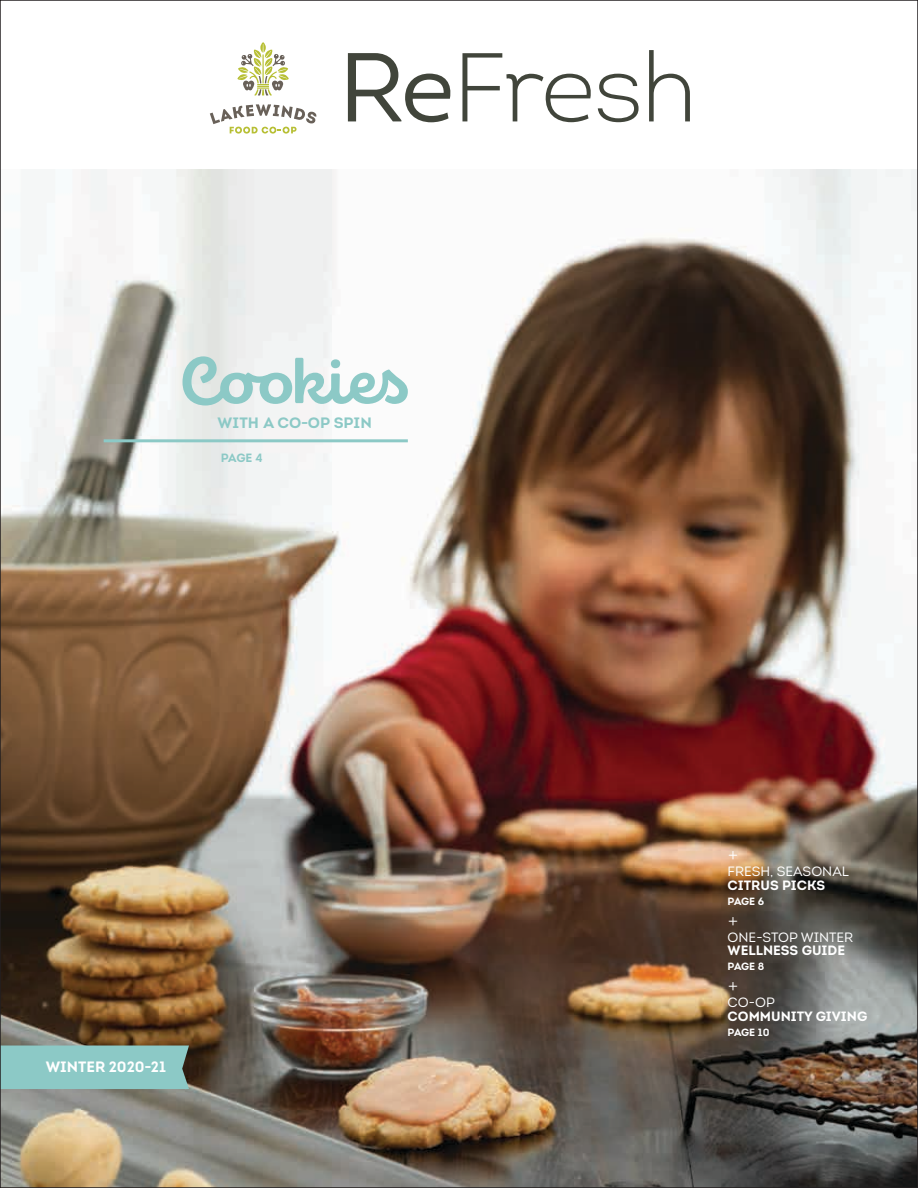
<style>
.page{position:relative;width:918px;height:1188px;background:#fff}
.page>*{position:absolute;margin:0;border:0;box-sizing:border-box;transform-origin:0 0}
.t1{font:300 97.5px "Intro";letter-spacing:-.03em;color:#41453b}
.t2{font:24px "Intro Light Caps";color:#fff}
.t3{font:15px "Intro Bold Caps";color:#8cc9c6}
.t4{font:15px "Intro Bold Caps";color:#fff}
.t5{font:13.5px "Intro Bold Caps";color:#fff}
.t6{font:13.5px "Intro Book Caps";color:#fff}
.t7{font:12px "Intro Bold Caps";color:#8cc9c6}
.t8{font:10.5px "Intro Bold Caps";letter-spacing:-.02em;color:#fff}
.s1{font-weight:400}
</style>
<div class="page">
<img style="left:3px;top:169px;width:912px;height:1016px">
<svg style="left:210px;top:104px;width:107px;height:30px"></svg>
<svg style="left:237px;top:42px;width:52px;height:53px"></svg>
<div style="left:3px;top:1046px;width:186px;height:43px;background:#8cc9c6"></div>
<svg style="left:183px;top:356px;width:225px;height:50px"></svg>
<hr style="left:104px;top:439px;width:304px;height:3px;background:#8cc9c6">
<h1 class="t1" style="left:339px;top:27px;width:360px"><span class="s1">Re</span>Fresh</h1>
<p class="t3" style="left:217px;top:414px;width:156px">WITH A CO-OP SPIN</p>
<p class="t7" style="left:221px;top:450px;width:43px">PAGE 4</p>
<p class="t4" style="left:46px;top:1057px;width:122px">WINTER 2020-21</p>
<h2 class="t2" style="left:728px;top:841px;width:13px">+</h2>
<p class="t6" style="left:728px;top:863px;width:123px">FRESH, SEASONAL</p>
<p class="t5" style="left:728px;top:876px;width:99px">CITRUS PICKS</p>
<p class="t8" style="left:728px;top:895px;width:38px">PAGE 6</p>
<h2 class="t2" style="left:728px;top:906px;width:13px">+</h2>
<p class="t6" style="left:728px;top:929px;width:127px">ONE-STOP WINTER</p>
<p class="t5" style="left:728px;top:941px;width:119px">WELLNESS GUIDE</p>
<p class="t8" style="left:728px;top:960px;width:38px">PAGE 8</p>
<h2 class="t2" style="left:728px;top:972px;width:13px">+</h2>
<p class="t6" style="left:728px;top:995px;width:49px">CO-OP</p>
<p class="t5" style="left:728px;top:1007px;width:141px">COMMUNITY GIVING</p>
<p class="t8" style="left:728px;top:1026px;width:43px">PAGE 10</p>
</div>
